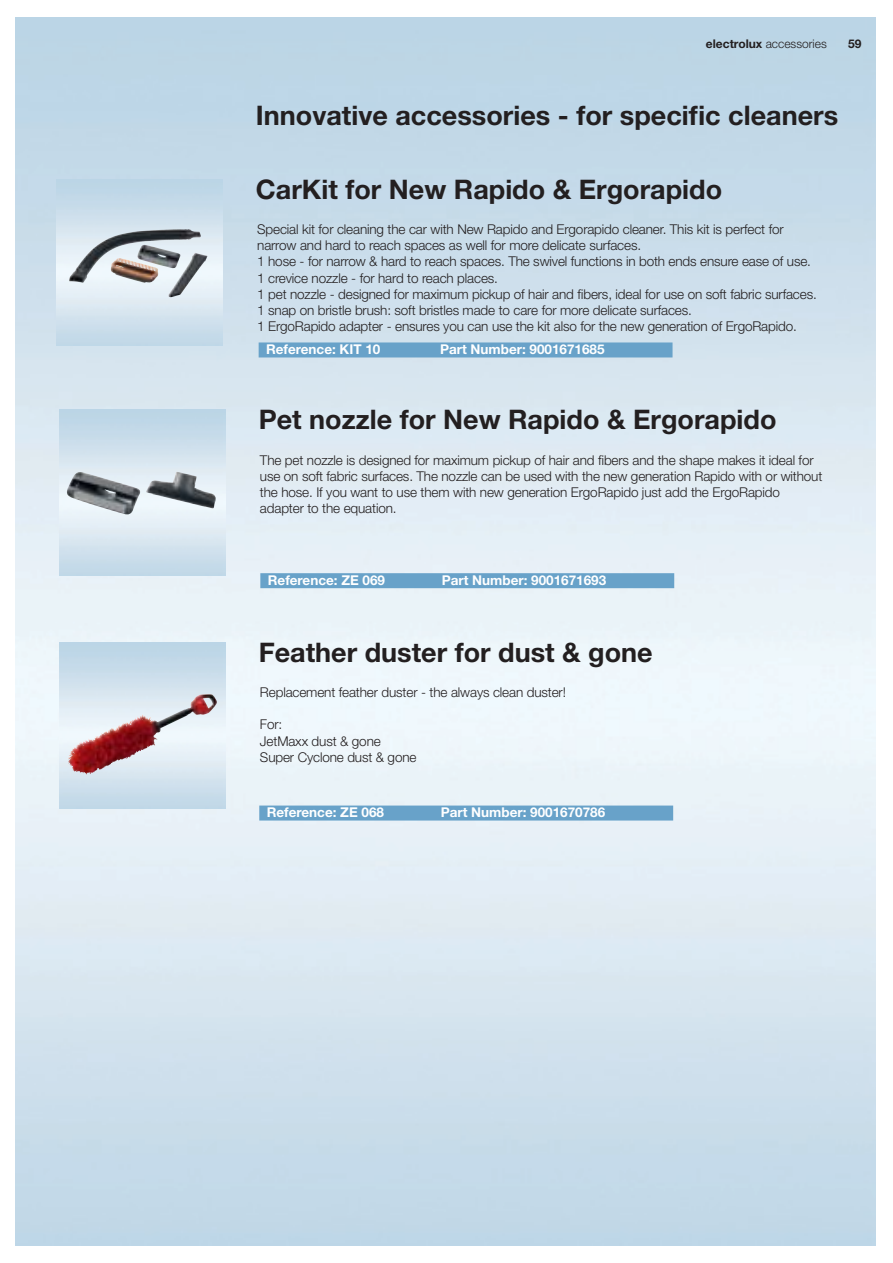
<style>
.page{position:relative;width:893px;height:1263px;background:#fff}
.page>*{position:absolute;margin:0;border:0;box-sizing:border-box;transform-origin:0 0}
.t1{font:700 27px "Helvetica Neue LT Std";color:#231f20}
.t2{font:300 13.5px/16.2px "Helvetica Neue LT Std";letter-spacing:-.01em;color:#231f20}
.t3{font:700 13.5px "Helvetica Neue LT Std";color:#fff}
.t4{font:300 12px "Helvetica Neue LT Std";color:#231f20}
.t5{font:700 12px "Helvetica Neue LT Std";color:#231f20}
.s1{font-weight:700}
</style>
<div class="page">
<img style="left:57px;top:179px;width:166px;height:166px">
<div style="left:259px;top:342px;width:413px;height:15px;background:#68a2c9"></div>
<img style="left:59px;top:410px;width:166px;height:166px">
<div style="left:260px;top:573px;width:414px;height:15px;background:#68a2c9"></div>
<img style="left:59px;top:642px;width:166px;height:166px">
<div style="left:259px;top:806px;width:414px;height:15px;background:#68a2c9"></div>
<img style="left:126px;top:694px;width:78px;height:33px">
<img style="left:69px;top:229px;width:116px;height:54px">
<img style="left:67px;top:472px;width:149px;height:36px">
<p class="t4" style="left:706px;top:39px;width:122px"><span class="s1">electrolux</span> accessories</p>
<p class="t5" style="left:848px;top:39px;width:15px">59</p>
<h1 class="t1" style="left:256px;top:106px;width:584px">Innovative accessories - for specific cleaners</h1>
<h1 class="t1" style="left:256px;top:179px;width:468px">CarKit for New Rapido &amp; Ergorapido</h1>
<p class="t2" style="left:257px;top:222px;width:561px">Special kit for cleaning the car with New Rapido and Ergorapido cleaner. This kit is perfect for narrow and hard to reach spaces as well for more delicate surfaces.<br>1 hose - for narrow &amp; hard to reach spaces. The swivel functions in both ends ensure ease of use.<br>1 crevice nozzle - for hard to reach places.<br>1 pet nozzle - designed for maximum pickup of hair and fibers, ideal for use on soft fabric surfaces.<br>1 snap on bristle brush: soft bristles made to care for more delicate surfaces.<br>1 ErgoRapido adapter - ensures you can use the kit also for the new generation of ErgoRapido.</p>
<p class="t3" style="left:266px;top:344px;width:116px">Reference: KIT 10</p>
<p class="t3" style="left:440px;top:344px;width:166px">Part Number: 9001671685</p>
<h1 class="t1" style="left:259px;top:410px;width:519px">Pet nozzle for New Rapido &amp; Ergorapido</h1>
<p class="t2" style="left:260px;top:453px;width:564px">The pet nozzle is designed for maximum pickup of hair and fibers and the shape makes it ideal for use on soft fabric surfaces. The nozzle can be used with the new generation Rapido with or without the hose. If you want to use them with new generation ErgoRapido just add the ErgoRapido adapter to the equation.</p>
<p class="t3" style="left:268px;top:575px;width:119px">Reference: ZE 069</p>
<p class="t3" style="left:442px;top:575px;width:166px">Part Number: 9001671693</p>
<h1 class="t1" style="left:259px;top:642px;width:395px">Feather duster for dust &amp; gone</h1>
<p class="t2" style="left:260px;top:685px;width:307px">Replacement feather duster - the always clean duster!</p>
<p class="t2" style="left:260px;top:718px;width:158px">For:<br>JetMaxx dust &amp; gone<br>Super Cyclone dust &amp; gone</p>
<p class="t3" style="left:267px;top:807px;width:119px">Reference: ZE 068</p>
<p class="t3" style="left:441px;top:807px;width:166px">Part Number: 9001670786</p>
</div>
